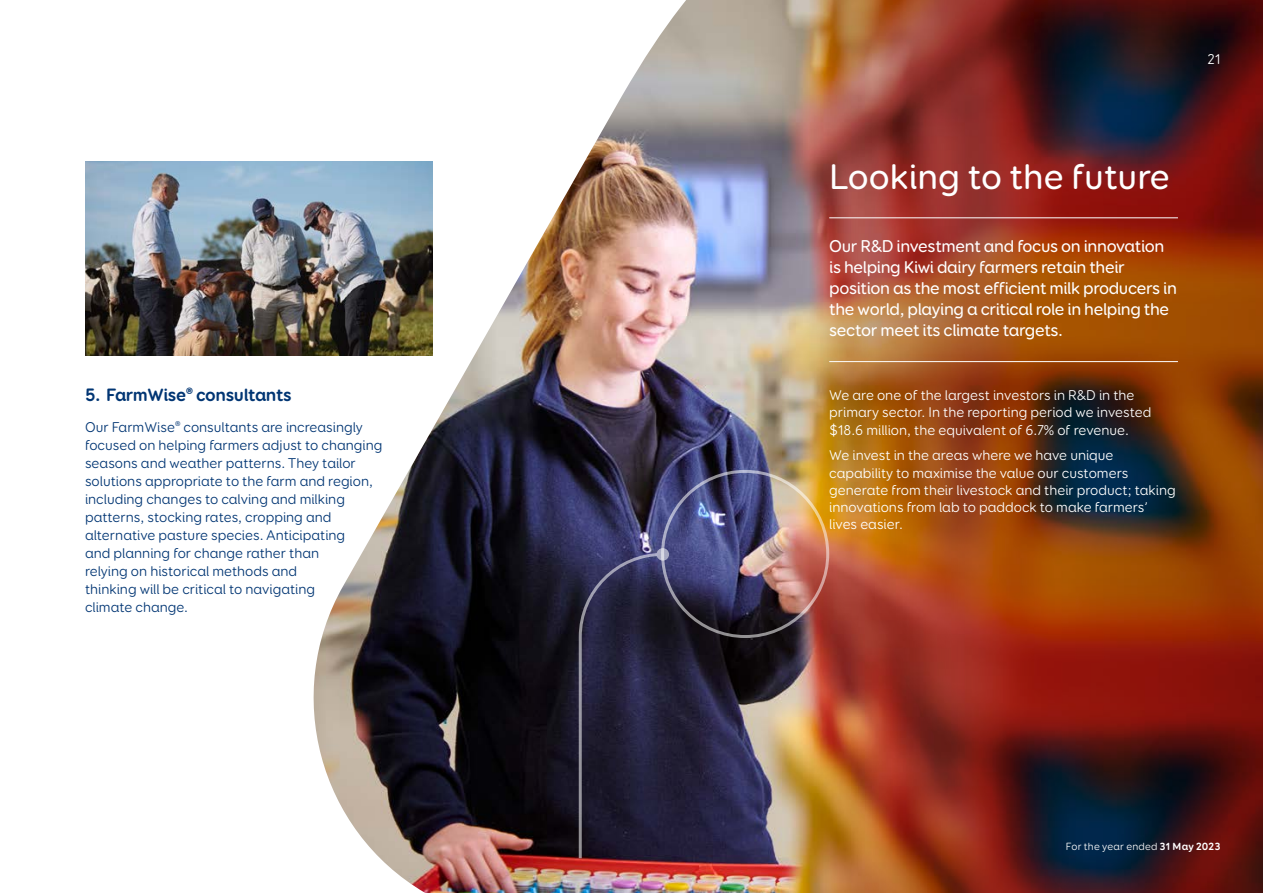
<style>
.page{position:relative;width:1263px;height:893px;background:#fff}
.page>*{position:absolute;margin:0;border:0;box-sizing:border-box;transform-origin:0 0}
.t1{font:500 36px "Booster Next FY";color:#fff}
.t2{font:700 18px "Booster Next FY";letter-spacing:-.02em;color:#003573}
.t3{font:500 17.25px/21px "Booster Next FY";letter-spacing:-.02em;color:#fff}
.t4{font:14.25px/18px "Booster Next FY";color:#003573}
.t5{font:14.25px/17.2px "Booster Next FY";color:#fff}
.t6{font:10.5px "Booster Next FY";letter-spacing:.02em;color:#fff}
.s1{font-weight:700}
</style>
<div class="page">
<img style="left:312px;top:0;width:484px;height:893px">
<svg style="left:577px;top:551px;width:89px;height:309px;background:#27253d"></svg>
<svg style="left:657px;top:548px;width:12px;height:13px"></svg>
<img style="left:796px;top:0;width:467px;height:893px">
<img style="left:85px;top:162px;width:347px;height:193px">
<hr style="left:829px;top:361px;width:349px;height:1px;background:#fff">
<hr style="left:829px;top:217px;width:349px;height:1px;background:#fff">
<p class="t2" style="left:85px;top:384px;width:208px">5. FarmWise<sup>®</sup> consultants</p>
<p class="t4" style="left:85px;top:418px;width:299px">Our FarmWise<sup>®</sup> consultants are increasingly focused on helping farmers adjust to changing seasons and weather patterns. They tailor solutions appropriate to the farm and region, including changes to calving and milking patterns, stocking rates, cropping and alternative pasture species. Anticipating<br>and planning for change rather than<br>relying on historical methods and<br>thinking will be critical to navigating<br>climate change.</p>
<p class="t5" style="left:1207px;top:50px;width:14px">21</p>
<h1 class="t1" style="left:829px;top:154px;width:342px">Looking to the future</h1>
<p class="t3" style="left:829px;top:236px;width:349px">Our R&amp;D investment and focus on innovation is helping Kiwi dairy farmers retain their position as the most efficient milk producers in the world, playing a critical role in helping the sector meet its climate targets.</p>
<p class="t5" style="left:829px;top:386px;width:324px">We are one of the largest investors in R&amp;D in the primary sector. In the reporting period we invested $18.6 million, the equivalent of 6.7% of revenue.</p>
<p class="t5" style="left:829px;top:447px;width:348px">We invest in the areas where we have unique capability to maximise the value our customers generate from their livestock and their product; taking innovations from lab to paddock to make farmers’ lives easier.</p>
<p class="t6" style="left:1066px;top:840px;width:156px">For the year ended <span class="s1">31 May 2023</span></p>
</div>
